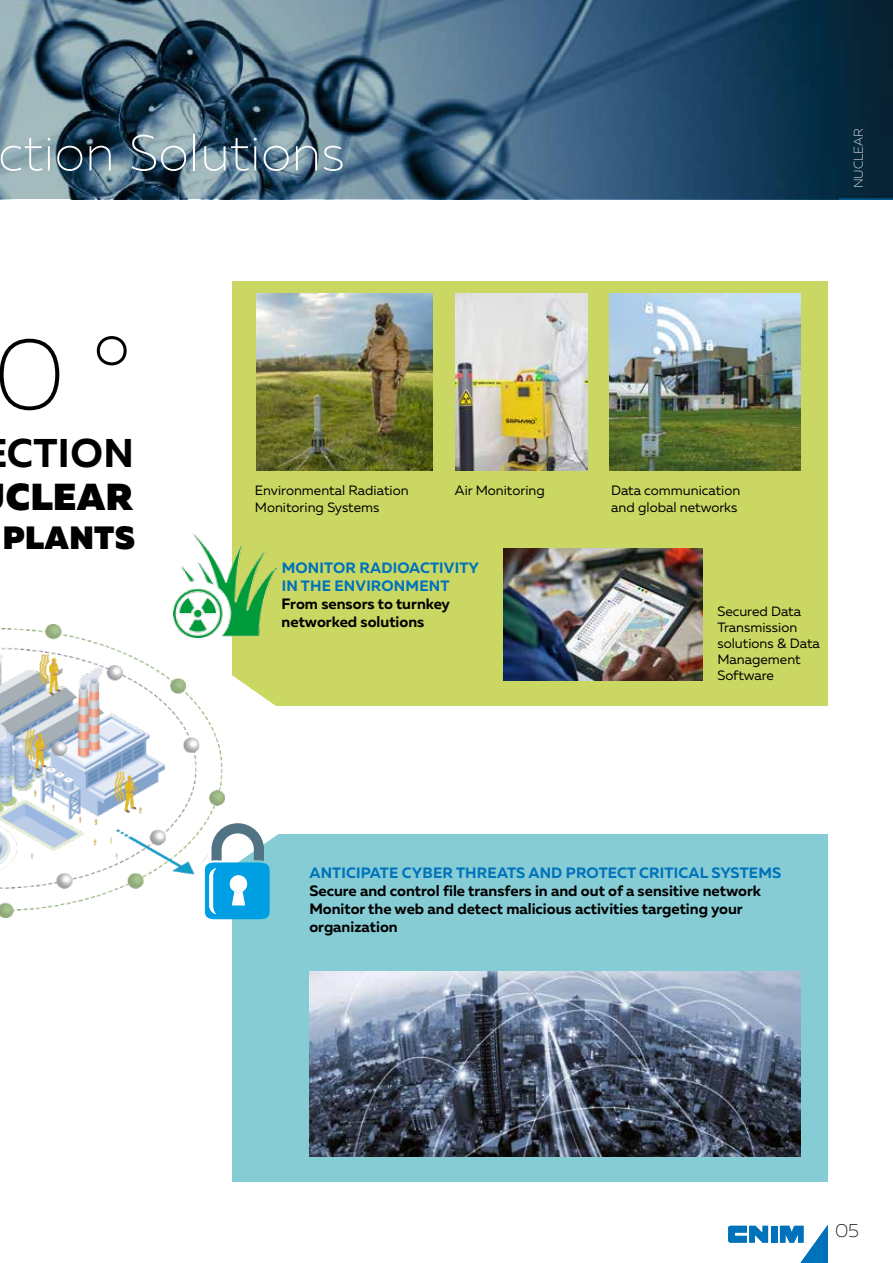
<style>
.page{position:relative;width:893px;height:1263px;background:#fff}
.page>*{position:absolute;margin:0;border:0;box-sizing:border-box;transform-origin:0 0}
.t1{font:200 102px "Muller";color:#000}
.t2{font:200 50.4px "Muller";color:#fff}
.t3{font:700 40.05px "Muller";color:#000}
.t4{font:900 37.5px "Muller";letter-spacing:.01em;color:#000}
.t5{font:900 32.25px "Muller";letter-spacing:.01em;color:#000}
.t6{font:200 18.9px "Muller";color:#000}
.t7{font:700 15px/18px "Muller";color:#000}
.t8{font:700 15px "Muller";letter-spacing:.01em;color:#0072bb}
.t9{font:13.5px/16.2px "Muller";color:#000}
.t10{font:200 12.6px "Muller";color:#fff}
</style>
<div class="page">
<img style="left:0;top:624px;width:225px;height:294px">
<div style="left:233px;top:835px;width:595px;height:347px;background:#85ccd4"></div>
<div style="left:233px;top:281px;width:595px;height:424px;background:#cad863"></div>
<img style="left:503px;top:549px;width:199px;height:131px">
<div style="left:771px;top:1226px;width:6px;height:16px;background:#0072bb"></div>
<svg style="left:728px;top:1226px;width:40px;height:16px"></svg>
<svg style="left:780px;top:1225px;width:48px;height:38px"></svg>
<img style="left:309px;top:971px;width:491px;height:186px">
<svg style="left:0;top:0;width:893px;height:199px;background:#3e5f76"></svg>
<img style="left:256px;top:293px;width:177px;height:178px">
<img style="left:609px;top:293px;width:191px;height:177px">
<img style="left:455px;top:293px;width:133px;height:178px">
<svg style="left:210px;top:671px;width:70px;height:60px"></svg>
<hr style="left:839px;top:199px;width:54px;height:1px;background:#0072bb">
<img style="left:173px;top:535px;width:103px;height:103px">
<svg style="left:142px;top:797px;width:165px;height:149px"></svg>
<h2 class="t2" style="left:-2px;top:123px;width:348px">ction Solutions</h2>
<p class="t10" style="left:851px;top:188px;width:60px;rotate:-90deg">NUCLEAR</p>
<h1 class="t1" style="left:-6px;top:314px;width:139px">0 °</h1>
<h3 class="t3" style="left:-130px;top:428px;width:27px">ction</h3>
<h3 class="t4" style="left:6px;top:473px;width:129px">CLEAR</h3>
<h3 class="t5" style="left:3px;top:517px;width:134px">PLANTS</h3>
<p class="t9" style="left:255px;top:482px;width:155px">Environmental Radiation<br>Monitoring Systems</p>
<p class="t9" style="left:455px;top:482px;width:91px">Air Monitoring</p>
<p class="t9" style="left:611px;top:482px;width:131px">Data communication and global networks</p>
<p class="t8" style="left:282px;top:558px;width:25px">Monitor</p>
<p class="t8" style="left:359px;top:558px;width:10px">radioactivit</p>
<p class="t8" style="left:469px;top:558px;width:12px">y</p>
<p class="t8" style="left:282px;top:576px;width:30px">in the</p>
<p class="t8" style="left:334px;top:576px;width:12px">environment</p>
<p class="t7" style="left:282px;top:594px;width:170px">From sensors to turnkey networked solutions</p>
<p class="t9" style="left:717px;top:602px;width:104px">Secured Data<br>Transmission solutions &amp; Data<br>Management<br>Software</p>
<p class="t8" style="left:309px;top:863px;width:473px">ANTICIPATE CYBER THREATS AND PROTECT CRITICAL SYSTEMS</p>
<p class="t7" style="left:309px;top:882px;width:453px">Secure and control file transfers in and out of a sensitive network<br>Monitor the web and detect malicious activities targeting your organization</p>
<p class="t6" style="left:835px;top:1219px;width:26px">05</p>
</div>
